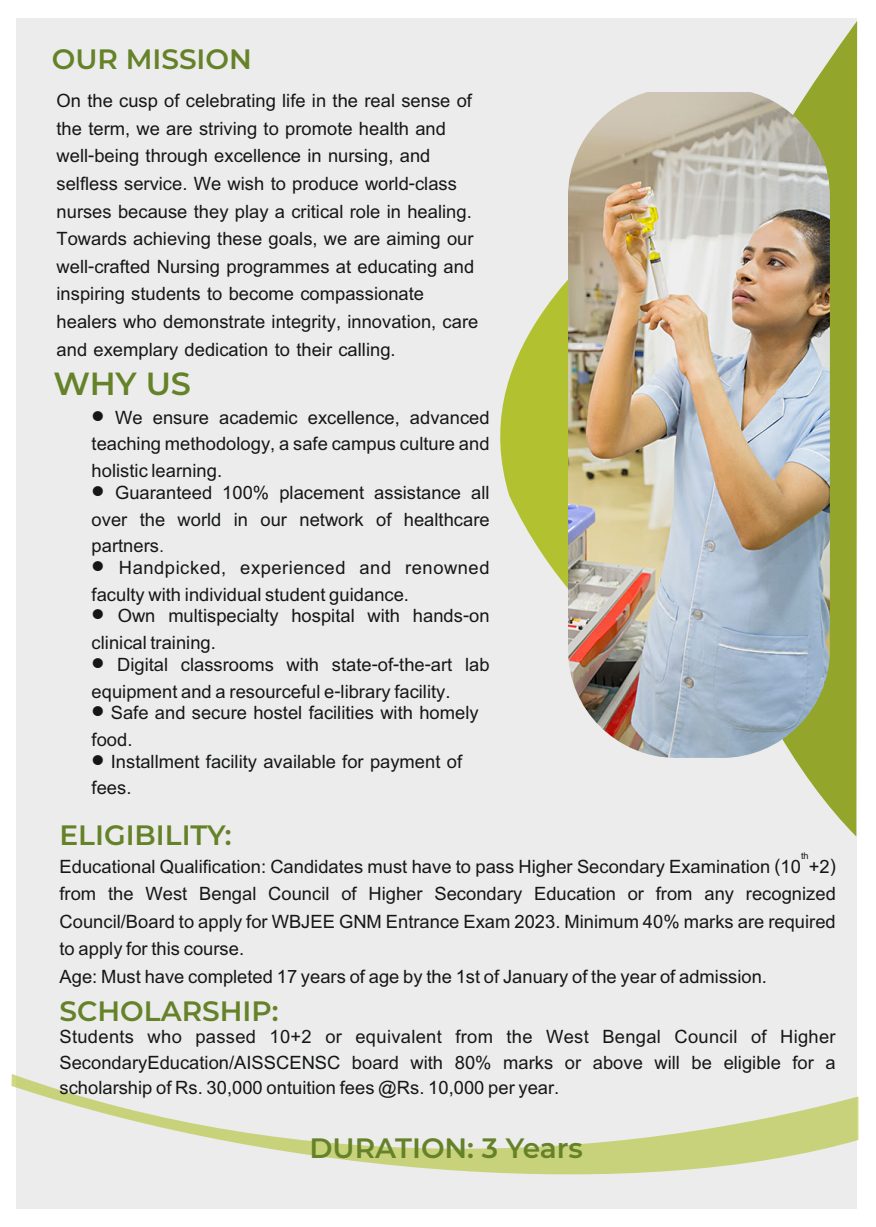
<style>
.page{position:relative;width:876px;height:1227px;background:#fff}
.page>*{position:absolute;margin:0;border:0;box-sizing:border-box;transform-origin:0 0}
.t1{font:600 32px "Montserrat";color:#658229}
.t2{font:700 28px/27.6px "Cordia New";color:#151616}
.t3{font:600 28px "Montserrat";color:#658229}
.t4{font:700 14px "Cordia New";color:#151616}
.s1{font-weight:400}
</style>
<div class="page">
<div style="left:16px;top:18px;width:840px;height:1190px;background:#ececec"></div>
<svg style="left:656px;top:22px;width:200px;height:814px"></svg>
<svg style="left:12px;top:1074px;width:846px;height:128px"></svg>
<svg style="left:500px;top:281px;width:67px;height:306px;fill:#b1c130"></svg>
<img style="left:567px;top:93px;width:262px;height:665px">
<p class="t3" style="left:52px;top:42px;width:201px">OUR MISSION</p>
<p class="t2" style="left:56px;top:85px;width:423px">On the cusp of celebrating life in the real sense of the term, we are striving to promote health and well-being through excellence in nursing, and selfless service. We wish to produce world-class nurses because they play a critical role in healing.<br>Towards achieving these goals, we are aiming our well-crafted Nursing programmes at educating and inspiring students to become compassionate healers who demonstrate integrity, innovation, care and exemplary dedication to their calling.</p>
<p class="t1" style="left:53px;top:364px;width:139px">WHY US</p>
<p class="t2" style="left:92px;top:402px;width:399px;line-height:26.8px;text-align:justify">• We ensure academic excellence, advanced teaching methodology, a safe campus culture and holistic learning.</p>
<p class="t2" style="left:92px;top:477px;width:399px;line-height:26.8px;text-align:justify">• Guaranteed 100% placement assistance all over the world in our network of healthcare partners<span class="s1">.</span></p>
<p class="t2" style="left:92px;top:552px;width:399px;line-height:26.8px">• Handpicked, experienced and renowned faculty with individual student guidance.</p>
<p class="t2" style="left:92px;top:601px;width:399px;line-height:26.8px">• Own multispecialty hospital with hands-on clinical training.</p>
<p class="t2" style="left:92px;top:649px;width:399px;line-height:26.8px">• Digital classrooms with state-of-the-art lab equipment and a resourceful e-library facility.</p>
<p class="t2" style="left:92px;top:698px;width:388px;line-height:26.8px">• Safe and secure hostel facilities with homely food.</p>
<p class="t2" style="left:92px;top:746px;width:372px;line-height:26.8px">• Installment facility available for payment of fees.</p>
<p class="t3" style="left:59px;top:818px;width:173px">ELIGIBILITY:</p>
<p class="t4" style="left:800px;top:847px;width:9px">th</p>
<p class="t2" style="left:59px;top:850px;width:777px">Educational Qualification: Candidates must have to pass Higher Secondary Examination (10 +2) from the West Bengal Council of Higher Secondary Education or from any recognized Council/Board to apply for WBJEE GNM Entrance Exam 2023. Minimum 40% marks are required to apply for this course.<br>Age: Must have completed 17 years of age by the 1st of January of the year of admission.</p>
<p class="t3" style="left:59px;top:993px;width:220px">SCHOLARSHIP:</p>
<p class="t2" style="left:59px;top:1022px;width:777px;line-height:25.2px;text-align:justify">Students who passed 10+2 or equivalent from the West Bengal Council of Higher SecondaryEducation/AISSCENSC board with 80% marks or above will be eligible for a scholarship of Rs. 30,000 ontuition fees @Rs. 10,000 per year.</p>
<p class="t3" style="left:309px;top:1130px;width:275px">DURATION: 3 Years</p>
</div>
